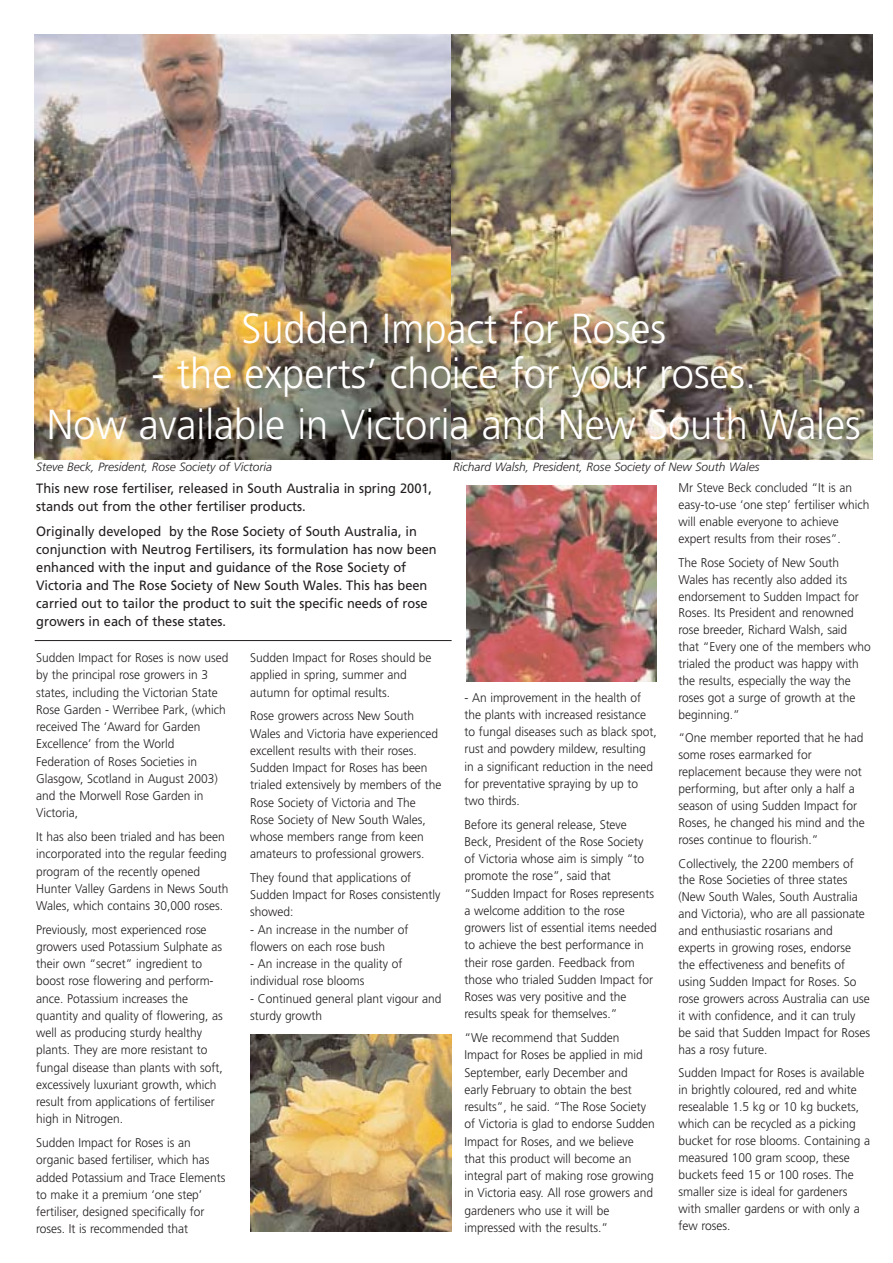
<style>
.page{position:relative;width:893px;height:1263px;background:#fff}
.page>*{position:absolute;margin:0;border:0;box-sizing:border-box;transform-origin:0 0}
.t1{font:300 42px/51.4px "Frutiger";color:#fff;text-align:center;scale:.95 1}
.t2{font:13.5px/18px "Frutiger";color:#231f1f;scale:.95 1}
.t3{font:300 12.6px/17.2px "Frutiger";color:#231f1f;scale:.95 1}
.t4{font:italic 300 12px "Frutiger";color:#231f1f}
</style>
<div class="page">
<img style="left:35px;top:34px;width:416px;height:425px">
<img style="left:451px;top:34px;width:421px;height:425px">
<img style="left:250px;top:1034px;width:201px;height:198px">
<img style="left:466px;top:485px;width:191px;height:197px">
<hr style="left:35px;top:640px;width:416px;height:1px;background:#231f1f">
<h1 class="t1" style="left:241px;top:306px;width:448px">Sudden Impact for Roses</h1>
<h1 class="t1" style="left:47px;top:351px;width:858px">- the experts’ choice for your roses.<br>Now available in Victoria and New South Wales</h1>
<p class="t4" style="left:36px;top:462px;width:237px">Steve Beck, President, Rose Society of Victoria</p>
<p class="t4" style="left:453px;top:462px;width:308px">Richard Walsh, President, Rose Society of New South Wales</p>
<p class="t2" style="left:36px;top:481px;width:418px">This new rose fertiliser, released in South Australia in spring 2001, stands out from the other fertiliser products.</p>
<p class="t2" style="left:36px;top:523px;width:423px">Originally developed by the Rose Society of South Australia, in conjunction with Neutrog Fertilisers, its formulation has now been enhanced with the input and guidance of the Rose Society of Victoria and The Rose Society of New South Wales. This has been carried out to tailor the product to suit the specific needs of rose growers in each of these states.</p>
<p class="t3" style="left:36px;top:650px;width:204px">Sudden Impact for Roses is now used by the principal rose growers in 3 states, including the Victorian State<br>Rose Garden - Werribee Park, (which received The ‘Award for Garden<br>Excellence’ from the World<br>Federation of Roses Societies in<br>Glasgow, Scotland in August 2003) and the Morwell Rose Garden in<br>Victoria,</p>
<p class="t3" style="left:36px;top:829px;width:204px">It has also been trialed and has been incorporated into the regular feeding program of the recently opened Hunter Valley Gardens in News South Wales, which contains 30,000 roses.</p>
<p class="t3" style="left:36px;top:922px;width:198px">Previously, most experienced rose growers used Potassium Sulphate as their own “secret” ingredient to boost rose flowering and perform&shy;ance. Potassium increases the quantity and quality of flowering, as well as producing sturdy healthy plants. They are more resistant to fungal disease than plants with soft, excessively luxuriant growth, which result from applications of fertiliser high in Nitrogen.</p>
<p class="t3" style="left:36px;top:1135px;width:201px">Sudden Impact for Roses is an organic based fertiliser, which has added Potassium and Trace Elements to make it a premium ‘one step’ fertiliser, designed specifically for roses. It is recommended that</p>
<p class="t3" style="left:250px;top:650px;width:192px">Sudden Impact for Roses should be applied in spring, summer and autumn for optimal results.</p>
<p class="t3" style="left:250px;top:708px;width:203px">Rose growers across New South Wales and Victoria have experienced excellent results with their roses.<br>Sudden Impact for Roses has been trialed extensively by members of the Rose Society of Victoria and The Rose Society of New South Wales, whose members range from keen amateurs to professional growers.</p>
<p class="t3" style="left:250px;top:870px;width:202px">They found that applications of<br>Sudden Impact for Roses consistently showed:</p>
<p class="t3" style="left:250px;top:922px;width:168px">- An increase in the number of flowers on each rose bush</p>
<p class="t3" style="left:250px;top:956px;width:162px">- An increase in the quality of individual rose blooms</p>
<p class="t3" style="left:250px;top:991px;width:203px">- Continued general plant vigour and sturdy growth</p>
<p class="t3" style="left:464px;top:690px;width:204px">- An improvement in the health of the plants with increased resistance to fungal diseases such as black spot, rust and powdery mildew, resulting in a significant reduction in the need for preventative spraying by up to two thirds.</p>
<p class="t3" style="left:464px;top:817px;width:204px">Before its general release, Steve Beck, President of the Rose Society of Victoria whose aim is simply “to promote the rose”, said that “Sudden Impact for Roses represents a welcome addition to the rose growers list of essential items needed to achieve the best performance in their rose garden. Feedback from those who trialed Sudden Impact for Roses was very positive and the results speak for themselves.”</p>
<p class="t3" style="left:464px;top:1030px;width:202px">“We recommend that Sudden<br>Impact for Roses be applied in mid<br>September, early December and early February to obtain the best results”, he said. “The Rose Society of Victoria is glad to endorse Sudden<br>Impact for Roses, and we believe that this product will become an integral part of making rose growing in Victoria easy. All rose growers and gardeners who use it will be impressed with the results.”</p>
<p class="t3" style="left:678px;top:481px;width:202px">Mr Steve Beck concluded “It is an easy-to-use ‘one step’ fertiliser which will enable everyone to achieve expert results from their roses”.</p>
<p class="t3" style="left:678px;top:555px;width:204px">The Rose Society of New South<br>Wales has recently also added its endorsement to Sudden Impact for<br>Roses. Its President and renowned rose breeder, Richard Walsh, said that “Every one of the members who trialed the product was happy with the results, especially the way the roses got a surge of growth at the beginning.”</p>
<p class="t3" style="left:678px;top:731px;width:198px">“One member reported that he had some roses earmarked for replacement because they were not performing, but after only a half a season of using Sudden Impact for<br>Roses, he changed his mind and the roses continue to flourish.”</p>
<p class="t3" style="left:678px;top:856px;width:203px">Collectively, the 2200 members of the Rose Societies of three states (New South Wales, South Australia and Victoria), who are all passionate and enthusiastic rosarians and experts in growing roses, endorse the effectiveness and benefits of using Sudden Impact for Roses. So rose growers across Australia can use it with confidence, and it can truly be said that Sudden Impact for Roses has a rosy future.</p>
<p class="t3" style="left:678px;top:1065px;width:203px">Sudden Impact for Roses is available in brightly coloured, red and white resealable 1.5 kg or 10 kg buckets, which can be recycled as a picking bucket for rose blooms. Containing a measured 100 gram scoop, these buckets feed 15 or 100 roses. The smaller size is ideal for gardeners with smaller gardens or with only a few roses.</p>
</div>
